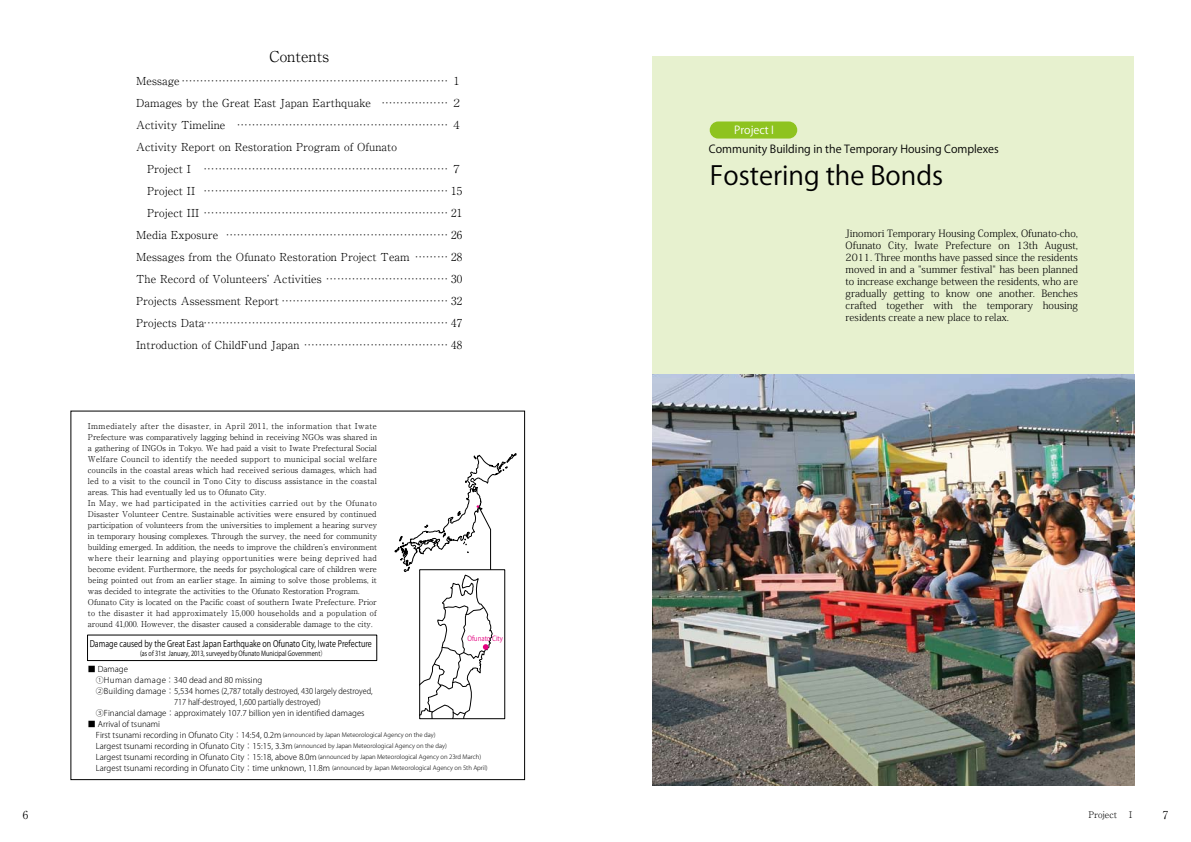
<style>
.page{position:relative;width:1191px;height:842px;background:#fff}
.page>*{position:absolute;margin:0;border:0;box-sizing:border-box;transform-origin:0 0}
.t1{font:26px "Koz Go Pro";color:#000}
.t2{font:300 15px "Ryumin Pr 6";color:#000}
.t3{font:300 11px/22px "Ryumin Pr 6";letter-spacing:.01em;color:#000;text-align:right}
.t4{font:11px "Koz Go Pro";color:#000}
.t5{font:11px "Koz Go Pro";color:#fff}
.t6{font:300 10px/12px "Koz Min Pro";color:#000;text-align:justify}
.t7{font:9px "Koz Go Pro";color:#000;scale:.82 1}
.t8{font:300 9px "Ryumin Pr 6";letter-spacing:-.005em;color:#000}
.t9{font:300 8px/11px "Ryumin Pr 6";letter-spacing:.01em;color:#000}
.t10{font:300 8px/11px "Koz Go Pro";color:#000}
.t11{font:7px "Koz Go Pro";color:#000;scale:.82 1}
.t12{font:7px "Koz Go Pro";color:#e4007f;scale:.9 1}
.s1{font-size:6px}
</style>
<div class="page">
<svg style="left:394px;top:453px;width:122px;height:266px"></svg>
<div style="left:87px;top:635px;width:290px;height:26px;border:1px solid #000"></div>
<div style="left:652px;top:57px;width:482px;height:452px;background:#e7f1cf"></div>
<img style="left:652px;top:374px;width:482px;height:412px">
<div style="left:709px;top:121px;width:88px;height:18px;background:#8ec31f;border-radius:9px"></div>
<p class="t3" style="left:23px;top:803px;width:7px">6</p>
<p class="t2" style="left:269px;top:45px;width:61px">Contents</p>
<p class="t3" style="left:136px;top:69px;width:327px">Message ……………………………………………………………… １……………… ２<br>………………………………………………… ４</p>
<p class="t3" style="left:136px;top:157px;width:327px">………………………………………………………… ７………………………………………………………… 15　………………………………………………………… 21 …………………………………………………… 26<br>……… 28<br>The Record of Volunteersʼ Activities …………………………… 30<br>Projects Assessment Report ……………………………………… 32<br>Projects Data………………………………………………………… 47<br>Introduction of ChildFund Japan ………………………………… 48</p>
<p class="t3" style="left:136px;top:91px;width:275px;text-align:left">Damages by the Great East Japan Earthquake<br>Activity Timeline<br>Activity Report on Restoration Program of Ofunato　Project I<br>　Project II<br>　Project III<br>Media Exposure<br>Messages from the Ofunato Restoration Project Team</p>
<p class="t9" style="left:88px;top:420px;width:291px">Immediately after the disaster, in April 2011, the information that Iwate Prefecture was comparatively lagging behind in receiving NGOs was shared in a gathering of INGOs in Tokyo. We had paid a visit to Iwate Prefectural Social Welfare Council to identify the needed support to municipal social welfare councils in the coastal areas which had received serious damages, which had led to a visit to the council in Tono City to discuss assistance in the coastal areas. This had eventually led us to Ofunato City.<br>In May, we had participated in the activities carried out by the Ofunato Disaster Volunteer Centre. Sustainable activities were ensured by continued participation of volunteers from the universities to implement a hearing survey in temporary housing complexes. Through the survey, the need for community building emerged. In addition, the needs to improve the childrenʼs environment where their learning and playing opportunities were being deprived had become evident. Furthermore, the needs for psychological care of children were being pointed out from an earlier stage. In aiming to solve those problems, it was decided to integrate the activities to the Ofunato Restoration Program.<br>Ofunato City is located on the Pacific coast of southern Iwate Prefecture. Prior to the disaster it had approximately 15,000 households and a population of around 41,000. However, the disaster caused a considerable damage to the city.</p>
<p class="t12" style="left:467px;top:634px;width:41px">Ofunato City</p>
<p class="t7" style="left:90px;top:638px;width:346px">Damage caused by the Great East Japan Earthquake on Ofunato City, Iwate Prefecture</p>
<p class="t11" style="left:140px;top:649px;width:228px">(as of 31st January, 2013, surveyed by Ofunato Municipal Government）</p>
<p class="t10" style="left:88px;top:663px;width:286px">■ Damage<br>　①Human damage：340 dead and 80 missing<br>　②Building damage： 5,534 homes (2,787 totally destroyed, 430 largely destroyed,　　　　　　　　　　　 717 half-destroyed, 1,600 partially destroyed)<br>　③Financial damage：approximately 107.7 billion yen in identified damages</p>
<p class="t10" style="left:88px;top:718px;width:401px">■ Arrival of tsunami<br>　First tsunami recording in Ofunato City： 14:54, 0.2m <span class="s1">(announced by Japan Meteorological Agency on the day)<br></span>　Largest tsunami recording in Ofunato City：15:15, 3.3m <span class="s1">(announced by Japan Meteorological Agency on the day)<br></span>　Largest tsunami recording in Ofunato City：15:18, above 8.0m <span class="s1">(announced by Japan Meteorological Agency on 23rd March)</span>　Largest tsunami recording in Ofunato City：time unknown, 11.8m <span class="s1">(announced by Japan Meteorological Agency on 5th April)</span></p>
<p class="t5" style="left:734px;top:123px;width:41px">Project I</p>
<p class="t4" style="left:709px;top:142px;width:291px">Community Building in the Temporary Housing Complexes</p>
<p class="t1" style="left:710px;top:159px;width:235px">Fostering the Bonds</p>
<p class="t6" style="left:845px;top:227px;width:234px">Jinomori Temporary Housing Complex, Ofunato-cho, Ofunato City, Iwate Prefecture on 13th August, 2011. Three months have passed since the residents moved in and a "summer festival" has been planned to increase exchange between the residents, who are gradually getting to know one another. Benches crafted together with the temporary housing residents create a new place to relax.</p>
<p class="t8" style="left:1088px;top:808px;width:48px">Project　Ⅰ</p>
<p class="t3" style="left:1163px;top:804px;width:7px">7</p>
</div>
